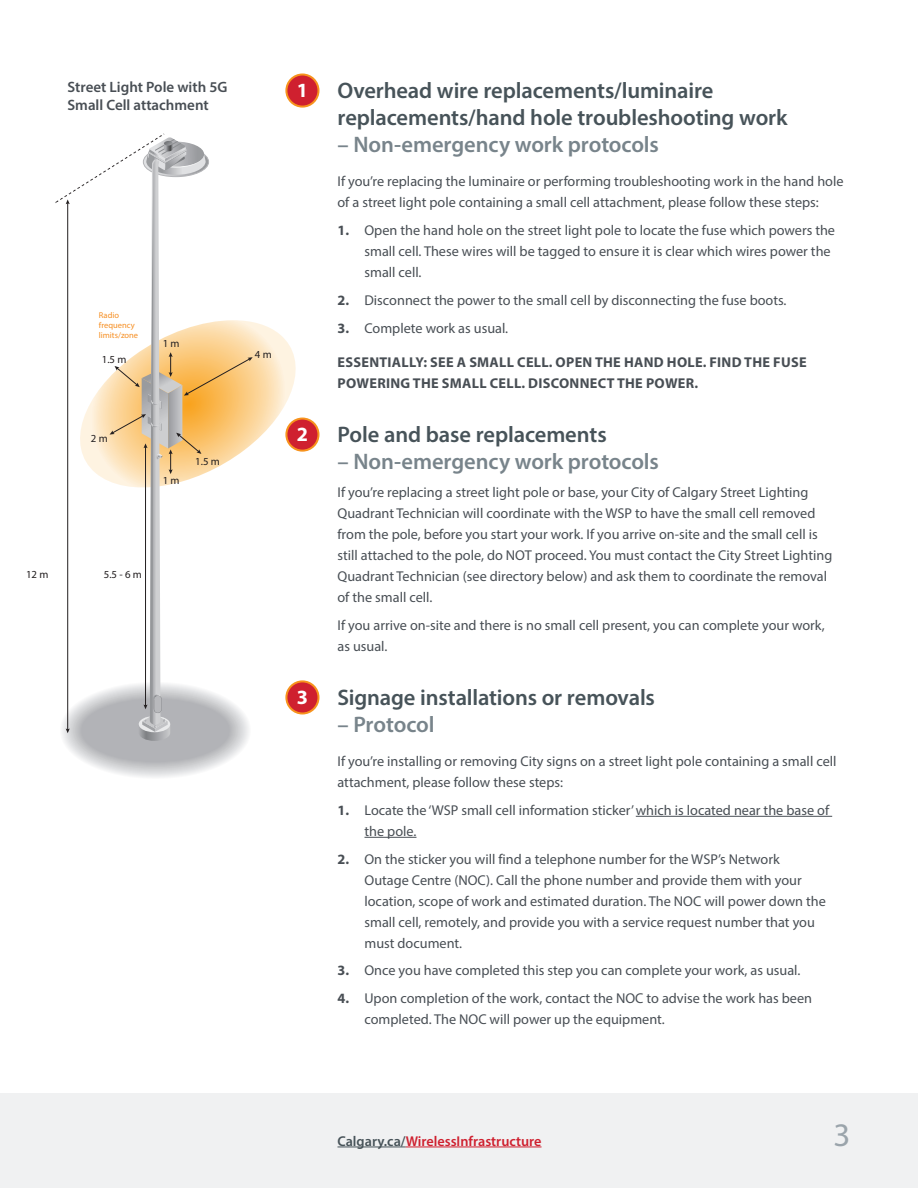
<style>
.page{position:relative;width:918px;height:1188px;background:#fff}
.page>*{position:absolute;margin:0;border:0;box-sizing:border-box;transform-origin:0 0}
.t1{font:33px "Myriad Pro";color:#9aa4ab}
.t2{font:600 22.5px/27px "Myriad Pro";letter-spacing:-.005em;color:#475359}
.t3{font:600 22.5px "Myriad Pro";letter-spacing:-.005em;color:#78848b}
.t4{font:700 20.25px "Myriad Pro";color:#fff}
.t5{font:600 15px/18px "Myriad Pro";color:#484e54}
.t6{font:14.25px/21px "Myriad Pro";color:#484e54}
.t7{font:700 14.25px/21px "Myriad Pro";letter-spacing:.02em;color:#484e54}
.t8{font:600 14.25px "Myriad Pro";color:#cf202f}
.t9{font:10.8px "Myriad Pro";color:#231f20}
.t10{font:8.4px/10.2px "Myriad Pro";color:#f68e21}
.s1{font-weight:700}
.s2{color:#475359}
</style>
<div class="page">
<div style="left:0;top:1094px;width:918px;height:94px;background:#f0f1f2"></div>
<div style="left:82px;top:700px;width:147px;height:61px;background:#b2b3b7;border-radius:50%"></div>
<svg style="left:253px;top:322px;width:57px;height:130px"></svg>
<svg style="left:55px;top:134px;width:198px;height:607px"></svg>
<hr style="left:636px;top:816px;width:196px;height:1px;background:#484e54">
<hr style="left:364px;top:837px;width:52px;height:1px;background:#484e54">
<div style="left:286px;top:75px;width:32px;height:32px;background:#cf202f;border-radius:50%"></div>
<div style="left:285px;top:74px;width:34px;height:34px;border:2px solid #f7931d;border-radius:50%"></div>
<div style="left:286px;top:419px;width:32px;height:32px;background:#cf202f;border-radius:50%"></div>
<div style="left:285px;top:418px;width:34px;height:34px;border:2px solid #f7931d;border-radius:50%"></div>
<div style="left:286px;top:681px;width:32px;height:32px;background:#cf202f;border-radius:50%"></div>
<div style="left:285px;top:680px;width:34px;height:35px;border:2px solid #f7931d;border-radius:50%"></div>
<hr style="left:338px;top:1147px;width:68px;height:1px;background:#475359">
<hr style="left:406px;top:1147px;width:136px;height:1px;background:#cf202f">
<p class="t5" style="left:68px;top:78px;width:161px">Street Light Pole with 5G<br>Small Cell attachment</p>
<h3 class="t4" style="left:297px;top:77px;width:13px">1</h3>
<p class="t10" style="left:99px;top:310px;width:41px">Radio frequency limits/zone</p>
<p class="t9" style="left:102px;top:353px;width:26px">1.5 m</p>
<p class="t9" style="left:163px;top:337px;width:18px">1 m</p>
<p class="t9" style="left:91px;top:431px;width:18px">2 m</p>
<p class="t9" style="left:163px;top:474px;width:18px">1 m</p>
<p class="t9" style="left:195px;top:454px;width:26px">1.5 m</p>
<p class="t9" style="left:26px;top:568px;width:24px">12 m</p>
<p class="t9" style="left:104px;top:568px;width:40px">5.5 - 6 m</p>
<p class="t9" style="left:255px;top:348px;width:18px">4 m</p>
<h3 class="t4" style="left:297px;top:421px;width:13px">2</h3>
<h3 class="t4" style="left:297px;top:684px;width:13px">3</h3>
<h2 class="t2" style="left:338px;top:76px;width:452px">Overhead wire replacements/luminaire replacements/hand hole troubleshooting work</h2>
<h2 class="t3" style="left:338px;top:130px;width:323px">– Non-emergency work protocols</h2>
<p class="t6" style="left:338px;top:171px;width:508px">If you’re replacing the luminaire or performing troubleshooting work in the hand hole of a street light pole containing a small cell attachment, please follow these steps:</p>
<p class="t6" style="left:365px;top:220px;width:472px;text-indent:-27px"><span class="s1">1.</span> Open the hand hole on the street light pole to locate the fuse which powers the small cell. These wires will be tagged to ensure it is clear which wires power the small cell.</p>
<p class="t6" style="left:338px;top:289px;width:451px"><span class="s1">2.</span> Disconnect the power to the small cell by disconnecting the fuse boots.</p>
<p class="t6" style="left:338px;top:317px;width:172px"><span class="s1">3.</span> Complete work as usual.</p>
<p class="t7" style="left:338px;top:351px;width:470px">ESSENTIALLY: SEE A SMALL CELL. OPEN THE HAND HOLE. FIND THE FUSE<br>POWERING THE SMALL CELL. DISCONNECT THE POWER.</p>
<h2 class="t2" style="left:338px;top:421px;width:271px">Pole and base replacements</h2>
<h2 class="t3" style="left:338px;top:447px;width:323px">– Non-emergency work protocols</h2>
<p class="t6" style="left:338px;top:481px;width:496px">If you’re replacing a street light pole or base, your City of Calgary Street Lighting Quadrant Technician will coordinate with the WSP to have the small cell removed from the pole, before you start your work. If you arrive on-site and the small cell is still attached to the pole, do NOT proceed. You must contact the City Street Lighting Quadrant Technician (see directory below) and ask them to coordinate the removal of the small cell.</p>
<p class="t6" style="left:338px;top:614px;width:489px">If you arrive on-site and there is no small cell present, you can complete your work, as usual.</p>
<h2 class="t2" style="left:338px;top:683px;width:319px">Signage installations or removals</h2>
<h2 class="t3" style="left:338px;top:710px;width:98px">– Protocol</h2>
<p class="t6" style="left:338px;top:751px;width:501px">If you’re installing or removing City signs on a street light pole containing a small cell attachment, please follow these steps:</p>
<p class="t6" style="left:364px;top:799px;width:466px;text-indent:-27px"><span class="s1">1.</span> Locate the ‘WSP small cell information sticker’ which is located near the base of the pole.</p>
<p class="t6" style="left:364px;top:848px;width:463px;text-indent:-27px"><span class="s1">2.</span> On the sticker you will find a telephone number for the WSP’s Network Outage Centre (NOC). Call the phone number and provide them with your location, scope of work and estimated duration. The NOC will power down the small cell, remotely, and provide you with a service request number that you must document.</p>
<p class="t6" style="left:337px;top:960px;width:465px"><span class="s1">3.</span> Once you have completed this step you can complete your work, as usual.</p>
<p class="t6" style="left:364px;top:988px;width:449px;text-indent:-27px"><span class="s1">4.</span> Upon completion of the work, contact the NOC to advise the work has been completed. The NOC will power up the equipment.</p>
<p class="t8" style="left:338px;top:1132px;width:206px"><span class="s2">Calgary.ca/</span>WirelessInfrastructure</p>
<h1 class="t1" style="left:834px;top:1114px;width:18px">3</h1>
</div>
